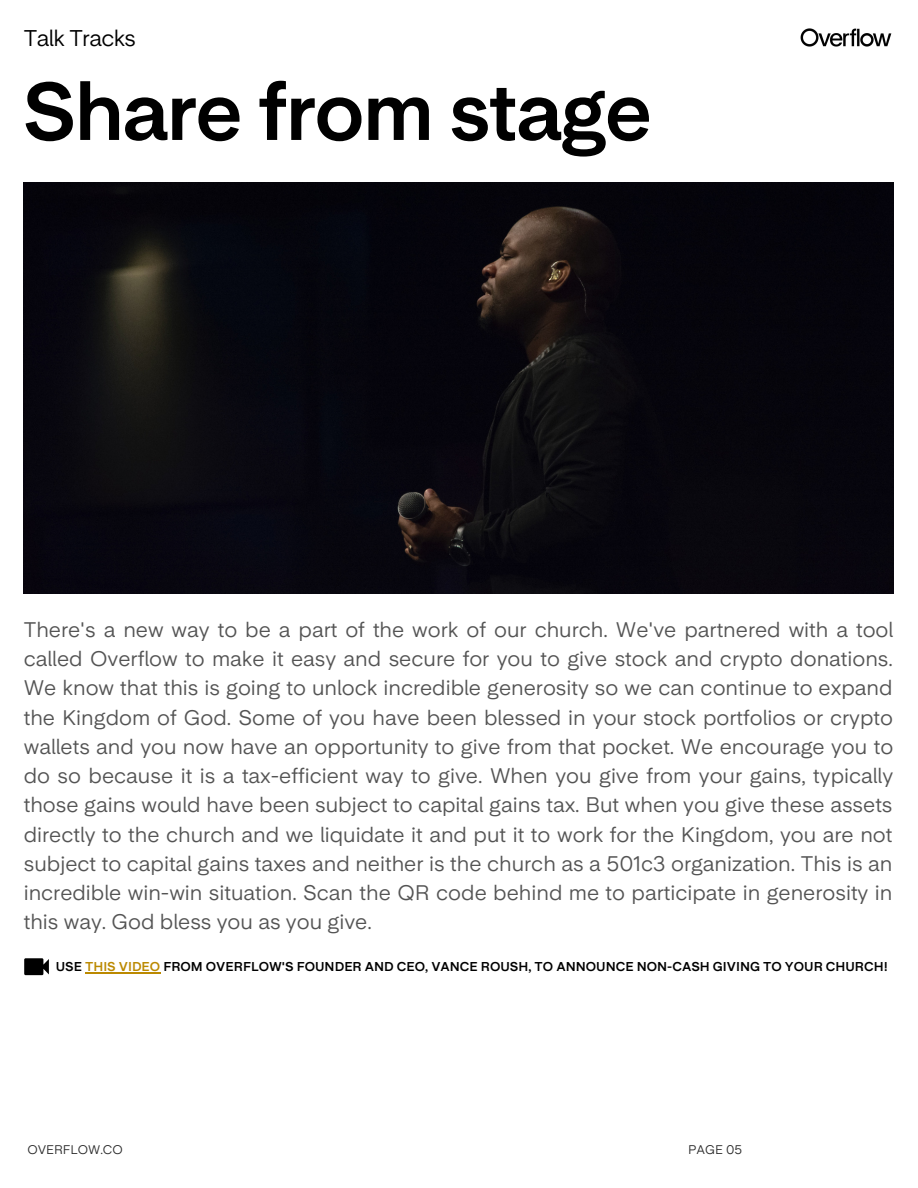
<style>
.page{position:relative;width:918px;height:1188px;background:#fff}
.page>*{position:absolute;margin:0;border:0;box-sizing:border-box;transform-origin:0 0}
.t1{font:81px "Universal Sans 750";letter-spacing:-.025em;color:#000}
.t2{font:22.65px "Universal Sans 450";letter-spacing:-.025em;color:#000}
.t3{font:21px/29.2px "Universal Sans 450";color:#545454;text-align:justify}
.t4{font:12.75px "Universal Sans 750";color:#000}
.t5{font:12.45px "Universal Sans 450";color:#2a2a2a}
.s1{color:#bb8900}
</style>
<div class="page">
<img style="left:800px;top:29px;width:92px;height:18px">
<img style="left:24px;top:183px;width:869px;height:410px">
<svg style="left:24px;top:958px;width:25px;height:17px"></svg>
<hr style="left:85px;top:972px;width:75px;height:1px;background:#bb8900">
<p class="t2" style="left:24px;top:24px;width:114px">Talk Tracks</p>
<p class="t1" style="left:22px;top:63px;width:632px">Share from stage</p>
<p class="t3" style="left:24px;top:615px;width:871px">There's a new way to be a part of the work of our church. We've partnered with a tool called Overflow to make it easy and secure for you to give stock and crypto donations.<br>We know that this is going to unlock incredible generosity so we can continue to expand the Kingdom of God. Some of you have been blessed in your stock portfolios or crypto wallets and you now have an opportunity to give from that pocket. We encourage you to do so because it is a tax-efficient way to give. When you give from your gains, typically those gains would have been subject to capital gains tax. But when you give these assets directly to the church and we liquidate it and put it to work for the Kingdom, you are not subject to capital gains taxes and neither is the church as a 501c3 organization. This is an incredible win-win situation. Scan the QR code behind me to participate in generosity in this way. God bless you as you give.</p>
<p class="t4" style="left:56px;top:959px;width:834px">USE <span class="s1">THIS VIDEO</span> FROM OVERFLOW'S FOUNDER AND CEO, VANCE ROUSH, TO ANNOUNCE NON-CASH GIVING TO YOUR CHURCH!</p>
<p class="t5" style="left:27px;top:1142px;width:97px">OVERFLOW.CO</p>
<p class="t5" style="left:688px;top:1142px;width:55px">PAGE 05</p>
</div>
